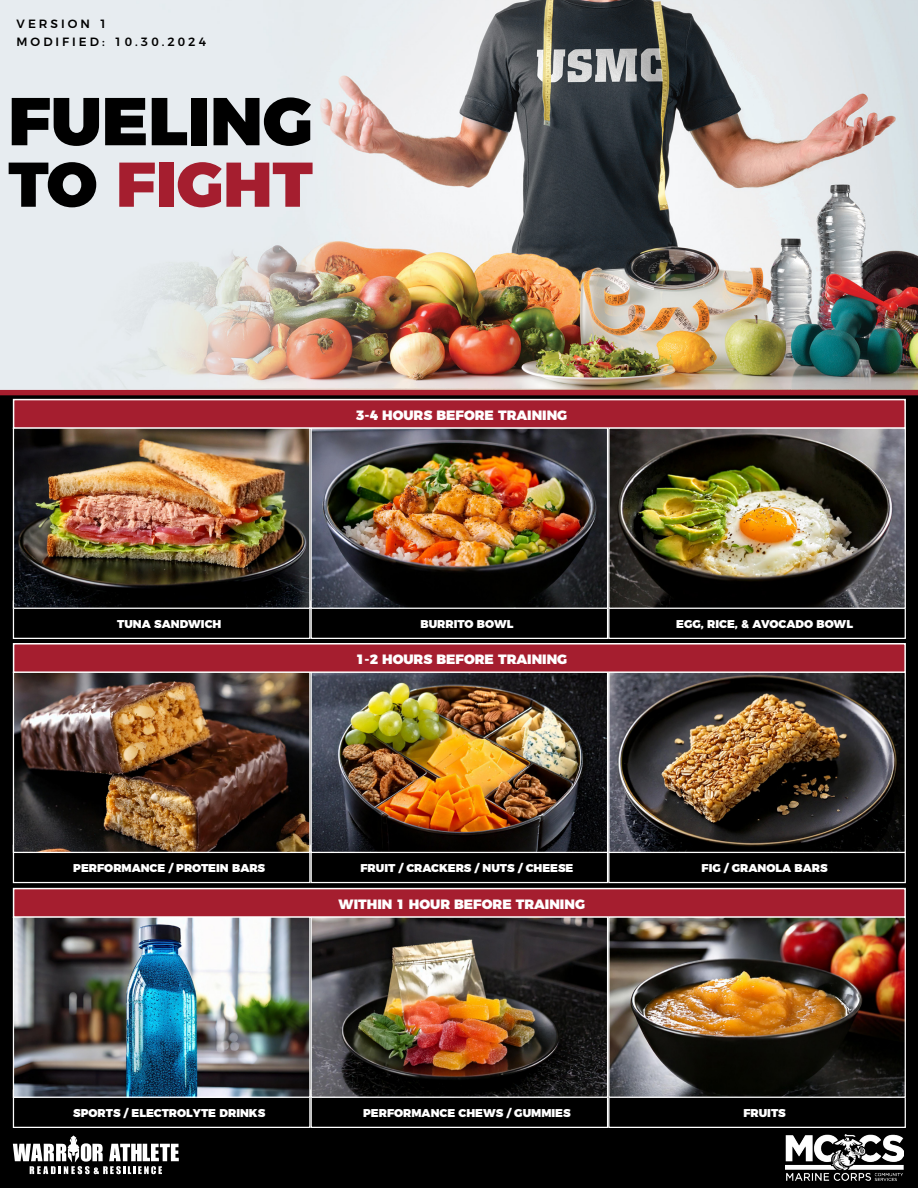
<style>
.page{position:relative;width:918px;height:1188px;background:#fff}
.page>*{position:absolute;margin:0;border:0;box-sizing:border-box;transform-origin:0 0}
.t1{font:900 67.5px "Montserrat";color:#000}
.t2{font:900 63px "Montserrat";color:#a51e2f}
.t3{font:900 13.5px "Montserrat";color:#fff}
.t4{font:500 12px/17.5px "Montserrat";letter-spacing:.25em;color:#000}
.t5{font:900 11.4px "Montserrat";color:#fff}
.s1{color:#000}
</style>
<div class="page">
<img style="left:0;top:0;width:918px;height:1188px">
<img style="left:785px;top:1135px;width:119px;height:45px">
<svg style="left:13px;top:1136px;width:166px;height:38px"></svg>
<div style="left:13px;top:399px;width:893px;height:30px;background:#a51e2f;border:2px solid #fff"></div>
<div style="left:13px;top:601px;width:298px;height:38px;border:1px solid #fff"></div>
<img style="left:15px;top:430px;width:294px;height:177px">
<div style="left:13px;top:428px;width:298px;height:181px;border:1px solid #fff"></div>
<div style="left:311px;top:601px;width:297px;height:38px;border:1px solid #fff"></div>
<img style="left:313px;top:430px;width:293px;height:177px">
<div style="left:311px;top:428px;width:297px;height:181px;border:1px solid #fff"></div>
<div style="left:608px;top:601px;width:298px;height:38px;border:1px solid #fff"></div>
<img style="left:610px;top:430px;width:294px;height:177px">
<div style="left:608px;top:428px;width:298px;height:181px;border:1px solid #fff"></div>
<div style="left:13px;top:643px;width:893px;height:30px;background:#a51e2f;border:2px solid #fff"></div>
<div style="left:13px;top:845px;width:298px;height:38px;border:1px solid #fff"></div>
<img style="left:15px;top:674px;width:294px;height:177px">
<div style="left:13px;top:672px;width:298px;height:181px;border:1px solid #fff"></div>
<div style="left:311px;top:845px;width:297px;height:38px;border:1px solid #fff"></div>
<img style="left:313px;top:674px;width:293px;height:177px">
<div style="left:311px;top:672px;width:297px;height:181px;border:1px solid #fff"></div>
<div style="left:608px;top:845px;width:298px;height:38px;border:1px solid #fff"></div>
<img style="left:610px;top:674px;width:294px;height:177px">
<div style="left:608px;top:672px;width:298px;height:181px;border:1px solid #fff"></div>
<div style="left:13px;top:888px;width:893px;height:30px;background:#a51e2f;border:2px solid #fff"></div>
<div style="left:13px;top:1090px;width:298px;height:38px;border:1px solid #fff"></div>
<img style="left:15px;top:919px;width:294px;height:177px">
<div style="left:13px;top:917px;width:298px;height:181px;border:1px solid #fff"></div>
<div style="left:311px;top:1090px;width:297px;height:38px;border:1px solid #fff"></div>
<img style="left:313px;top:919px;width:293px;height:177px">
<div style="left:311px;top:917px;width:297px;height:181px;border:1px solid #fff"></div>
<div style="left:608px;top:1090px;width:298px;height:38px;border:1px solid #fff"></div>
<img style="left:610px;top:919px;width:294px;height:177px">
<div style="left:608px;top:917px;width:298px;height:181px;border:1px solid #fff"></div>
<p class="t4" style="left:17px;top:14px;width:191px">VERSION 1<br>MODIFIED: 10.30.2024</p>
<h1 class="t1" style="left:8px;top:64px;width:306px">FUELING</h1>
<h2 class="t2" style="left:8px;top:131px;width:306px"><span class="s1">TO</span> FIGHT</h2>
<p class="t3" style="left:356px;top:404px;width:212px">3-4 HOURS BEFORE TRAINING</p>
<p class="t5" style="left:117px;top:614px;width:106px">TUNA SANDWICH</p>
<p class="t5" style="left:420px;top:614px;width:94px">BURRITO BOWL</p>
<p class="t5" style="left:676px;top:614px;width:178px">EGG, RICE, &amp; AVOCADO BOWL</p>
<p class="t3" style="left:356px;top:648px;width:212px">1-2 HOURS BEFORE TRAINING</p>
<p class="t5" style="left:73px;top:858px;width:193px">PERFORMANCE / PROTEIN BARS</p>
<p class="t5" style="left:360px;top:858px;width:214px">FRUIT / CRACKERS / NUTS / CHEESE</p>
<p class="t5" style="left:702px;top:858px;width:128px">FIG / GRANOLA BARS</p>
<p class="t3" style="left:339px;top:893px;width:248px">WITHIN 1 HOUR BEFORE TRAINING</p>
<p class="t5" style="left:73px;top:1103px;width:194px">SPORTS / ELECTROLYTE DRINKS</p>
<p class="t5" style="left:363px;top:1103px;width:209px">PERFORMANCE CHEWS / GUMMIES</p>
<p class="t5" style="left:743px;top:1103px;width:44px">FRUITS</p>
</div>
